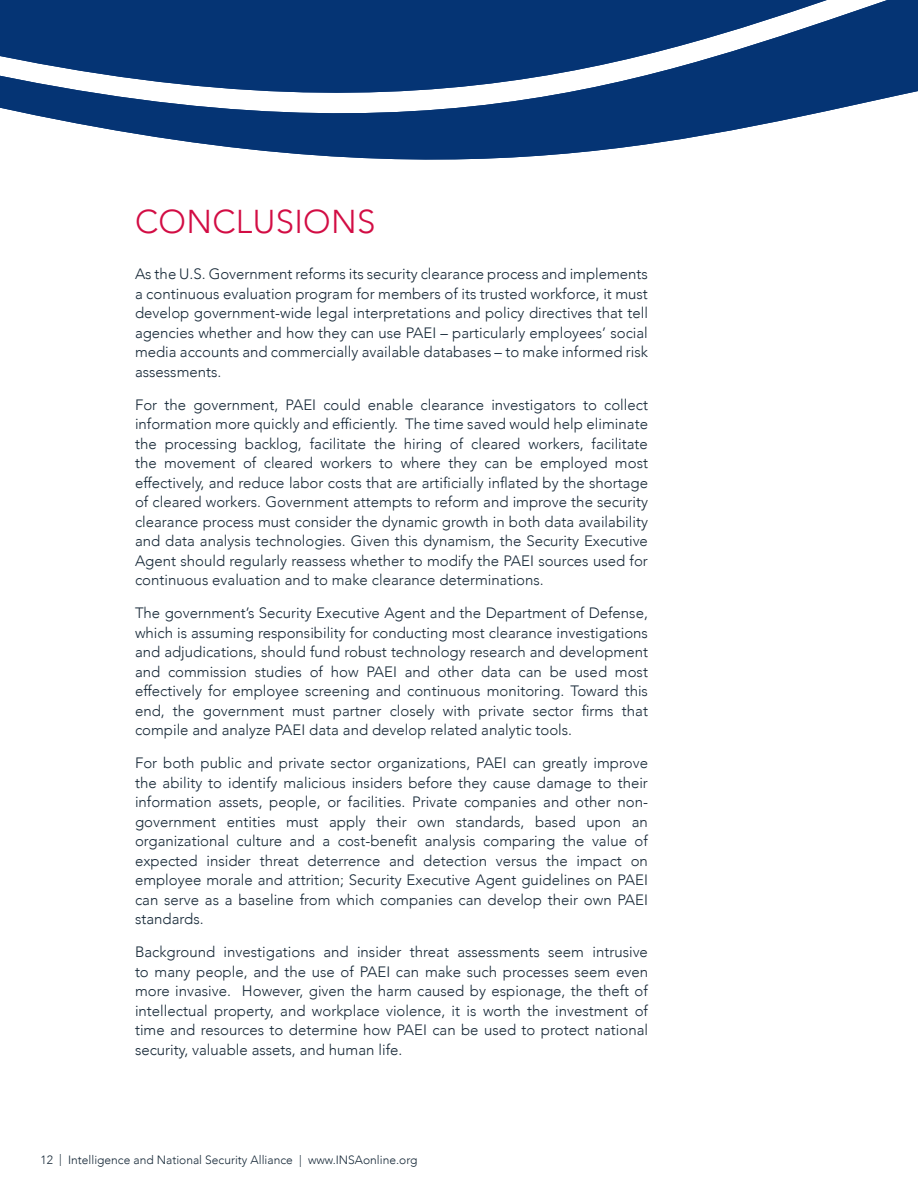
<style>
.page{position:relative;width:918px;height:1188px;background:#fff}
.page>*{position:absolute;margin:0;border:0;box-sizing:border-box;transform-origin:0 0}
.t1{font:300 33px "Avenir";letter-spacing:.01em;color:#d20d44}
.Body{font:300 15px/19.5px "Avenir";color:#172938;text-align:justify}
.t2{font:300 12px "Avenir";color:#172938}
</style>
<div class="page">
<svg style="left:0;top:0;width:918px;height:160px;fill:#053474"></svg>
<p class="t1" style="left:135px;top:202px;width:242px">CONCLUSIONS</p>
<p class="Body" style="left:135px;top:264px;width:515px">As the U.S. Government reforms its security clearance process and implements a continuous evaluation program for members of its trusted workforce, it must develop government-wide legal interpretations and policy directives that tell agencies whether and how they can use PAEI – particularly employees’ social media accounts and commercially available databases – to make informed risk assessments.</p>
<p class="Body" style="left:135px;top:395px;width:515px">For the government, PAEI could enable clearance investigators to collect information more quickly and efficiently. The time saved would help eliminate the processing backlog, facilitate the hiring of cleared workers, facilitate the movement of cleared workers to where they can be employed most effectively, and reduce labor costs that are artificially inflated by the shortage of cleared workers. Government attempts to reform and improve the security clearance process must consider the dynamic growth in both data availability and data analysis technologies. Given this dynamism, the Security Executive Agent should regularly reassess whether to modify the PAEI sources used for continuous evaluation and to make clearance determinations.</p>
<p class="Body" style="left:135px;top:603px;width:515px">The government’s Security Executive Agent and the Department of Defense, which is assuming responsibility for conducting most clearance investigations and adjudications, should fund robust technology research and development and commission studies of how PAEI and other data can be used most effectively for employee screening and continuous monitoring. Toward this end, the government must partner closely with private sector firms that compile and analyze PAEI data and develop related analytic tools.</p>
<p class="Body" style="left:135px;top:753px;width:515px">For both public and private sector organizations, PAEI can greatly improve the ability to identify malicious insiders before they cause damage to their information assets, people, or facilities. Private companies and other non&shy;government entities must apply their own standards, based upon an organizational culture and a cost-benefit analysis comparing the value of expected insider threat deterrence and detection versus the impact on employee morale and attrition; Security Executive Agent guidelines on PAEI can serve as a baseline from which companies can develop their own PAEI standards.</p>
<p class="Body" style="left:135px;top:942px;width:515px">Background investigations and insider threat assessments seem intrusive to many people, and the use of PAEI can make such processes seem even more invasive. However, given the harm caused by espionage, the theft of intellectual property, and workplace violence, it is worth the investment of time and resources to determine how PAEI can be used to protect national security, valuable assets, and human life.</p>
<p class="t2" style="left:40px;top:1153px;width:378px">12 | Intelligence and National Security Alliance | www.INSAonline.org</p>
</div>
